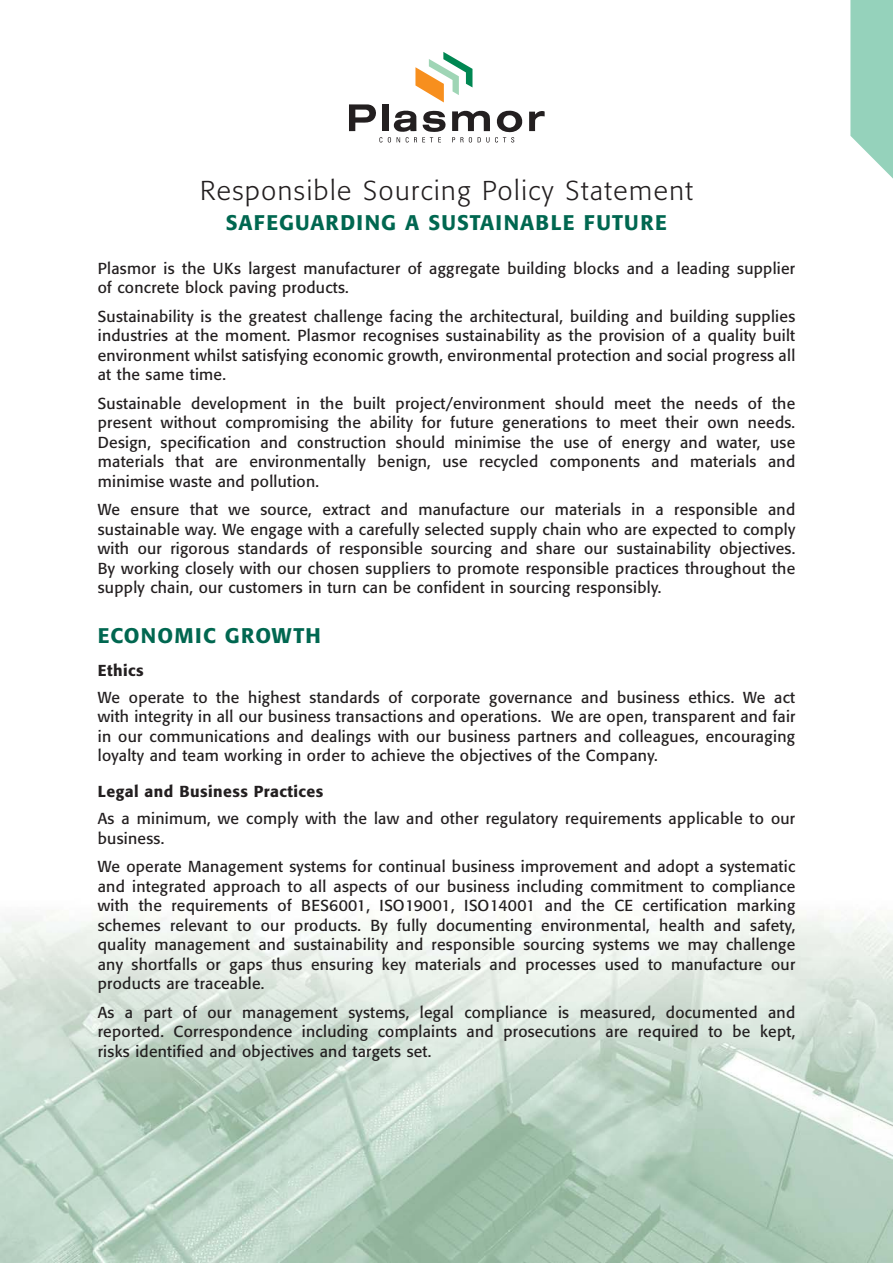
<style>
.page{position:relative;width:893px;height:1263px;background:#fff}
.page>*{position:absolute;margin:0;border:0;box-sizing:border-box;transform-origin:0 0}
.t1{font:300 27px "Formata";letter-spacing:.06em;color:#231f20}
.t2{font:500 21px "Formata";letter-spacing:.06em;color:#006750}
.t3{font:15.75px/19.5px "Formata";letter-spacing:.015em;color:#231f20;text-align:justify}
.s1{font-weight:500}
</style>
<div class="page">
<img style="left:0;top:910px;width:893px;height:353px">
<svg style="left:529px;top:111px;width:16px;height:20px"></svg>
<svg style="left:349px;top:52px;width:174px;height:90px"></svg>
<svg style="left:850px;top:0;width:43px;height:179px;background:#a2d7c3"></svg>
<p class="t1" style="left:200px;top:179px;width:494px">Responsible Sourcing Policy Statement</p>
<p class="t2" style="left:226px;top:213px;width:443px">SAFEGUARDING A SUSTAINABLE FUTURE</p>
<p class="t3" style="left:98px;top:259px;width:699px">Plasmor is the UKs largest manufacturer of aggregate building blocks and a leading supplier of concrete block paving products.</p>
<p class="t3" style="left:98px;top:307px;width:699px">Sustainability is the greatest challenge facing the architectural, building and building supplies industries at the moment. Plasmor recognises sustainability as the provision of a quality built environment whilst satisfying economic growth, environmental protection and social progress all at the same time.</p>
<p class="t3" style="left:98px;top:394px;width:699px">Sustainable development in the built project/environment should meet the needs of the present without compromising the ability for future generations to meet their own needs.<br>Design, specification and construction should minimise the use of energy and water, use materials that are environmentally benign, use recycled components and materials and minimise waste and pollution.</p>
<p class="t3" style="left:98px;top:501px;width:699px">We ensure that we source, extract and manufacture our materials in a responsible and sustainable way. We engage with a carefully selected supply chain who are expected to comply with our rigorous standards of responsible sourcing and share our sustainability objectives.<br>By working closely with our chosen suppliers to promote responsible practices throughout the supply chain, our customers in turn can be confident in sourcing responsibly.</p>
<p class="t2" style="left:98px;top:626px;width:225px">ECONOMIC GROWTH</p>
<p class="t3" style="left:98px;top:658px;width:699px;line-height:27px"><span class="s1">Ethics<br></span>We operate to the highest standards of corporate governance and business ethics. We act</p>
<p class="t3" style="left:98px;top:708px;width:699px">with integrity in all our business transactions and operations. We are open, transparent and fair in our communications and dealings with our business partners and colleagues, encouraging loyalty and team working in order to achieve the objectives of the Company.</p>
<p class="t3" style="left:98px;top:779px;width:699px;line-height:27px"><span class="s1">Legal and Business Practices<br></span>As a minimum, we comply with the law and other regulatory requirements applicable to our</p>
<p class="t3" style="left:98px;top:825px;width:699px;line-height:28.5px">business.<br>We operate Management systems for continual business improvement and adopt a systematic</p>
<p class="t3" style="left:98px;top:877px;width:699px">and integrated approach to all aspects of our business including commitment to compliance with the requirements of BES6001, ISO19001, ISO14001 and the CE certification marking schemes relevant to our products. By fully documenting environmental, health and safety, quality management and sustainability and responsible sourcing systems we may challenge any shortfalls or gaps thus ensuring key materials and processes used to manufacture our products are traceable.</p>
<p class="t3" style="left:98px;top:1003px;width:699px">As a part of our management systems, legal compliance is measured, documented and reported. Correspondence including complaints and prosecutions are required to be kept, risks identified and objectives and targets set.</p>
</div>
